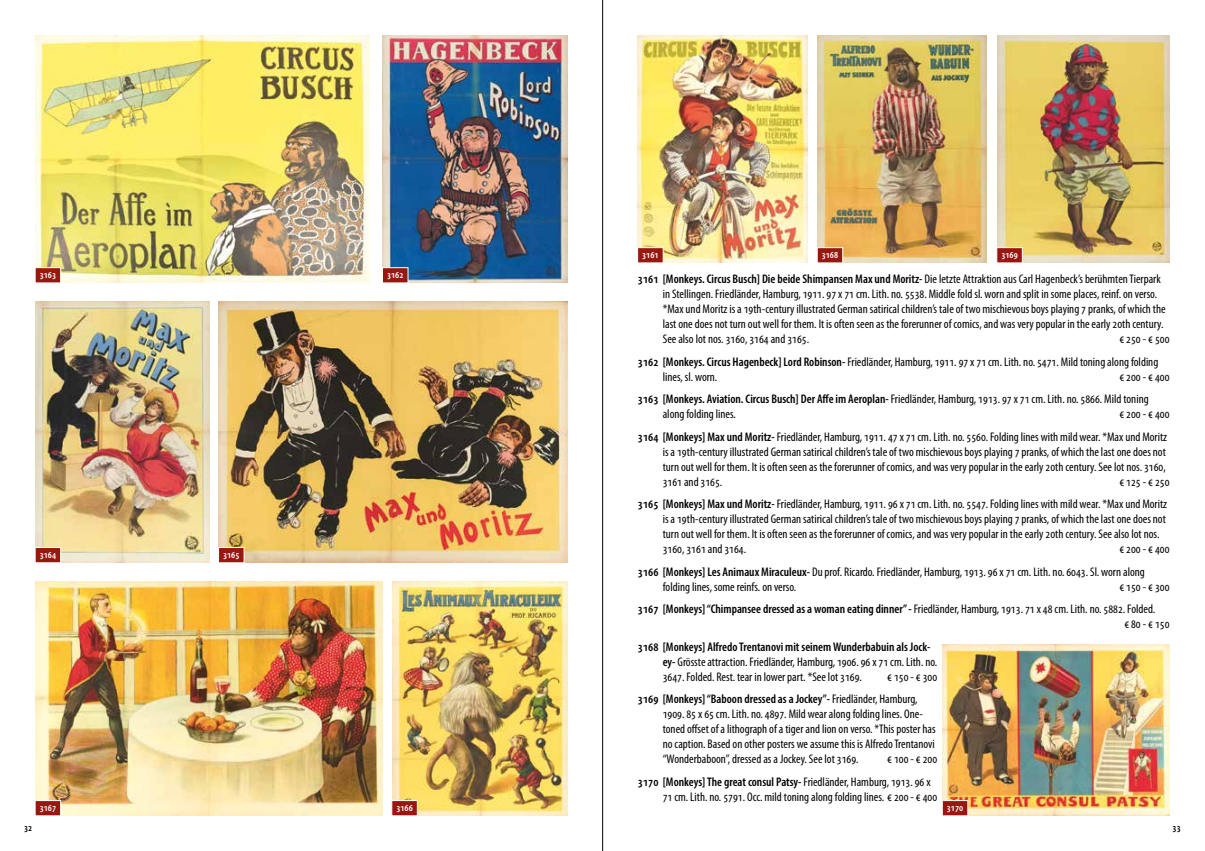
<style>
.page{position:relative;width:1205px;height:851px;background:#fff}
.page>*{position:absolute;margin:0;border:0;box-sizing:border-box;transform-origin:0 0}
.t1{font:condensed 12.5px/15px "Myriad Pro";color:#000}
.t2{font:600 condensed 12.5px/22.5px "Myriad Pro";color:#000}
.t3{font:600 condensed 10px "Myriad Pro";color:#fff}
.t4{font:600 condensed 10px "Myriad Pro";color:#000}
.s1{font-weight:600}
.s2{font-weight:400}
</style>
<div class="page">
<hr style="left:602px;top:0;width:1px;height:850px;background:#000">
<img style="left:383px;top:35px;width:184px;height:247px">
<img style="left:35px;top:35px;width:335px;height:247px">
<img style="left:36px;top:301px;width:173px;height:261px">
<img style="left:219px;top:301px;width:348px;height:261px">
<img style="left:392px;top:581px;width:175px;height:234px">
<img style="left:35px;top:581px;width:348px;height:234px">
<img style="left:638px;top:35px;width:169px;height:227px">
<img style="left:817px;top:36px;width:170px;height:226px">
<img style="left:997px;top:35px;width:172px;height:227px">
<img style="left:942px;top:644px;width:227px;height:171px">
<svg style="left:35px;top:267px;width:26px;height:16px"></svg>
<svg style="left:382px;top:267px;width:27px;height:16px"></svg>
<svg style="left:35px;top:547px;width:26px;height:16px"></svg>
<svg style="left:219px;top:547px;width:26px;height:16px"></svg>
<svg style="left:35px;top:799px;width:26px;height:17px"></svg>
<svg style="left:391px;top:799px;width:27px;height:17px"></svg>
<svg style="left:942px;top:799px;width:26px;height:17px"></svg>
<svg style="left:996px;top:247px;width:27px;height:16px"></svg>
<svg style="left:817px;top:247px;width:26px;height:16px"></svg>
<svg style="left:637px;top:247px;width:27px;height:16px"></svg>
<p class="t3" style="left:642px;top:248px;width:18px">3161</p>
<p class="t3" style="left:822px;top:248px;width:18px">3168</p>
<p class="t3" style="left:1001px;top:248px;width:18px">3169</p>
<p class="t3" style="left:40px;top:268px;width:18px">3163</p>
<p class="t3" style="left:387px;top:268px;width:18px">3162</p>
<p class="t1" style="left:663px;top:271px;width:504px;text-indent:-25px"><span class="s1">3161 [Monkeys. Circus Busch] Die beide Shimpansen Max und Moritz-</span> Die letzte Attraktion aus Carl Hagenbeck’s berühmten Tierpark in Stellingen. Friedländer, Hamburg, 1911. 97 x 71 cm. Lith. no. 5538. Middle fold sl. worn and split in some places, reinf. on verso. *Max und Moritz is a 19th-century illustrated German satirical children’s tale of two mischievous boys playing 7 pranks, of which the last one does not turn out well for them. It is often seen as the forerunner of comics, and was very popular in the early 20th century.<br>See also lot nos. 3160, 3164 and 3165.</p>
<p class="t1" style="left:638px;top:327px;width:533px;line-height:22.5px;text-indent:481px">€ 250 - € 500<br><span class="s1">3162 [Monkeys. Circus Hagenbeck] Lord Robinson-</span> Friedländer, Hamburg, 1911. 97 x 71 cm. Lith. no. 5471. Mild toning along folding</p>
<p class="t1" style="left:663px;top:369px;width:56px">lines, sl. worn.</p>
<p class="t1" style="left:638px;top:365px;width:533px;line-height:22.5px;text-indent:481px">€ 200 - € 400<br><span class="s1">3163 [Monkeys. Aviation. Circus Busch] Der Affe im Aeroplan-</span> Friedländer, Hamburg, 1913. 97 x 71 cm. Lith. no. 5866. Mild toning</p>
<p class="t1" style="left:663px;top:406px;width:75px">along folding lines.</p>
<p class="t1" style="left:638px;top:402px;width:533px;line-height:22.5px;text-align:right">€ 200 - € 400<br><span class="s1">3164 [Monkeys] Max und Moritz-</span> Friedländer, Hamburg, 1911. 47 x 71 cm. Lith. no. 5560. Folding lines with mild wear. *Max und Moritz</p>
<p class="t1" style="left:663px;top:444px;width:505px;text-align:justify">is a 19th-century illustrated German satirical children’s tale of two mischievous boys playing 7 pranks, of which the last one does not turn out well for them. It is often seen as the forerunner of comics, and was very popular in the early 20th century. See lot nos. 3160, 3161 and 3165.</p>
<p class="t1" style="left:638px;top:470px;width:533px;line-height:22.5px;text-align:right">€ 125 - € 250<br><span class="s1">3165 [Monkeys] Max und Moritz-</span> Friedländer, Hamburg, 1911. 96 x 71 cm. Lith. no. 5547. Folding lines with mild wear. *Max und Moritz</p>
<p class="t1" style="left:663px;top:511px;width:505px">is a 19th-century illustrated German satirical children’s tale of two mischievous boys playing 7 pranks, of which the last one does not turn out well for them. It is often seen as the forerunner of comics, and was very popular in the early 20th century. See also lot nos.<br>3160, 3161 and 3164.</p>
<p class="t1" style="left:638px;top:537px;width:533px;line-height:22.5px;text-indent:481px">€ 200 - € 400<br><span class="s1">3166 [Monkeys] Les Animaux Miraculeux-</span> Du prof. Ricardo. Friedländer, Hamburg, 1913. 96 x 71 cm. Lith. no. 6043. Sl. worn along</p>
<p class="t1" style="left:663px;top:579px;width:135px">folding lines, some reinfs. on verso.</p>
<p class="t3" style="left:40px;top:548px;width:18px">3164</p>
<p class="t3" style="left:223px;top:548px;width:18px">3165</p>
<p class="t1" style="left:638px;top:575px;width:533px;line-height:22.5px;text-indent:481px">€ 150 - € 300<br><span class="s1">3167 [Monkeys] “Chimpansee dressed as a woman eating dinner” -</span> Friedländer, Hamburg, 1913. 71 x 48 cm. Lith. no. 5882. Folded.</p>
<p class="t1" style="left:1124px;top:616px;width:47px">€ 80 - € 150</p>
<p class="t1" style="left:663px;top:639px;width:276px;text-indent:-25px"><span class="s1">3168 [Monkeys] Alfredo Trentanovi mit seinem Wunderbabuin als Jock&shy;ey-</span> Grösste attraction. Friedländer, Hamburg, 1906. 96 x 71 cm. Lith. no.<br>3647. Folded. Rest. tear in lower part. *See lot 3169.</p>
<p class="t2" style="left:638px;top:665px;width:301px;text-indent:249px"><span class="s2">€ 150 - € 300<br></span>3169 [Monkeys] “Baboon dressed as a Jockey”- <span class="s2">Friedländer, Hamburg,</span></p>
<p class="t1" style="left:663px;top:706px;width:274px">1909. 85 x 65 cm. Lith. no. 4897. Mild wear along folding lines. One&shy;toned offset of a lithograph of a tiger and lion on verso. *This poster has no caption. Based on other posters we assume this is Alfredo Trentanovi “Wonderbaboon”, dressed as a Jockey. See lot 3169.</p>
<p class="t1" style="left:638px;top:747px;width:301px;line-height:22.5px;text-indent:249px">€ 100 - € 200<br><span class="s1">3170 [Monkeys] The great consul Patsy-</span> Friedländer, Hamburg, 1913. 96 x</p>
<p class="t1" style="left:663px;top:789px;width:276px">71 cm. Lith. no. 5791. Occ. mild toning along folding lines. € 200 - € 400</p>
<p class="t3" style="left:40px;top:801px;width:18px">3167</p>
<p class="t3" style="left:396px;top:801px;width:18px">3166</p>
<p class="t3" style="left:947px;top:801px;width:18px">3170</p>
<p class="t4" style="left:24px;top:821px;width:10px">32</p>
<p class="t4" style="left:1172px;top:821px;width:10px">33</p>
</div>
